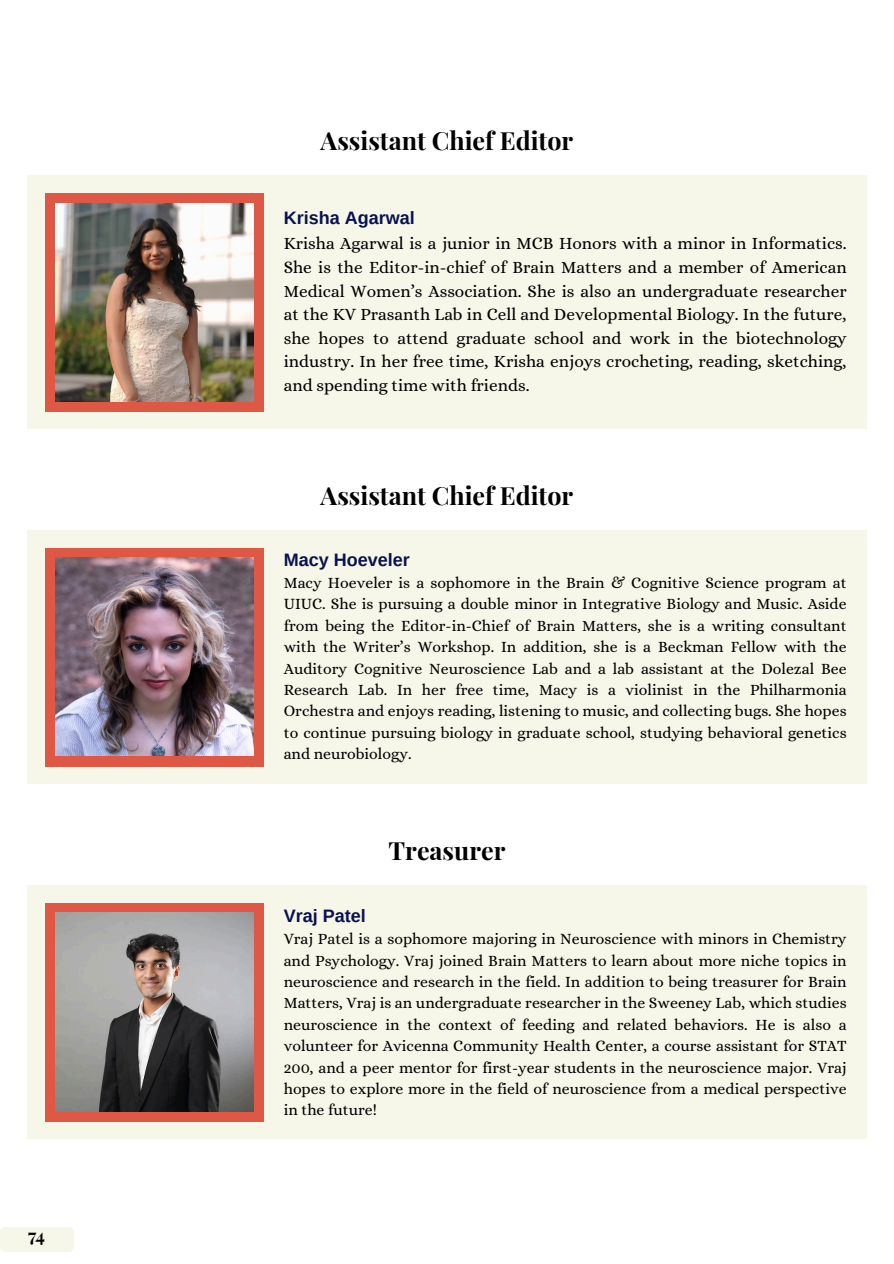
<style>
.page{position:relative;width:894px;height:1264px;background:#fff}
.page>*{position:absolute;margin:0;border:0;box-sizing:border-box;transform-origin:0 0}
.t1{font:700 25.05px "Playfair Display";color:#000}
.t2{font:700 18px "Arimo";color:#091150}
.t3{font:700 18px "Playfair Display";color:#000}
.t4{font:17.25px/23.7px "Alice";color:#000;text-align:justify}
.t5{font:15.75px/21.3px "Alice";color:#000;text-align:justify}
</style>
<div class="page">
<div style="left:27px;top:530px;width:839px;height:253px;background:#f6f6e9"></div>
<div style="left:45px;top:548px;width:218px;height:218px;background:#df5745"></div>
<img style="left:55px;top:557px;width:198px;height:198px">
<div style="left:27px;top:885px;width:839px;height:253px;background:#f6f6e9"></div>
<div style="left:45px;top:903px;width:218px;height:218px;background:#df5745"></div>
<img style="left:55px;top:912px;width:198px;height:198px">
<div style="left:27px;top:175px;width:839px;height:254px;background:#f6f6e9"></div>
<div style="left:45px;top:193px;width:218px;height:219px;background:#df5745"></div>
<img style="left:55px;top:203px;width:198px;height:198px">
<div style="left:0;top:1227px;width:74px;height:24px;background:#f6f6e9"></div>
<p class="t3" style="left:28px;top:1222px;width:18px">74</p>
<h1 class="t1" style="left:320px;top:123px;width:254px">Assistant Chief Editor</h1>
<p class="t2" style="left:284px;top:208px;width:132px">Krisha Agarwal</p>
<p class="t4" style="left:284px;top:231px;width:564px">Krisha Agarwal is a junior in MCB Honors with a minor in Informatics.<br>She is the Editor-in-chief of Brain Matters and a member of American Medical Women’s Association. She is also an undergraduate researcher at the KV Prasanth Lab in Cell and Developmental Biology. In the future, she hopes to attend graduate school and work in the biotechnology industry. In her free time, Krisha enjoys crocheting, reading, sketching, and spending time with friends.</p>
<h1 class="t1" style="left:320px;top:477px;width:254px">Assistant Chief Editor</h1>
<p class="t2" style="left:284px;top:549px;width:127px">Macy Hoeveler</p>
<p class="t5" style="left:284px;top:572px;width:564px">Macy Hoeveler is a sophomore in the Brain &amp; Cognitive Science program at UIUC. She is pursuing a double minor in Integrative Biology and Music. Aside from being the Editor-in-Chief of Brain Matters, she is a writing consultant with the Writer’s Workshop. In addition, she is a Beckman Fellow with the Auditory Cognitive Neuroscience Lab and a lab assistant at the Dolezal Bee Research Lab. In her free time, Macy is a violinist in the Philharmonia Orchestra and enjoys reading, listening to music, and collecting bugs. She hopes to continue pursuing biology in graduate school, studying behavioral genetics and neurobiology.</p>
<h1 class="t1" style="left:388px;top:832px;width:118px">Treasurer</h1>
<p class="t2" style="left:284px;top:905px;width:83px">Vraj Patel</p>
<p class="t5" style="left:284px;top:928px;width:564px">Vraj Patel is a sophomore majoring in Neuroscience with minors in Chemistry and Psychology. Vraj joined Brain Matters to learn about more niche topics in neuroscience and research in the field. In addition to being treasurer for Brain Matters, Vraj is an undergraduate researcher in the Sweeney Lab, which studies neuroscience in the context of feeding and related behaviors. He is also a volunteer for Avicenna Community Health Center, a course assistant for STAT 200, and a peer mentor for first-year students in the neuroscience major. Vraj hopes to explore more in the field of neuroscience from a medical perspective in the future!</p>
</div>
